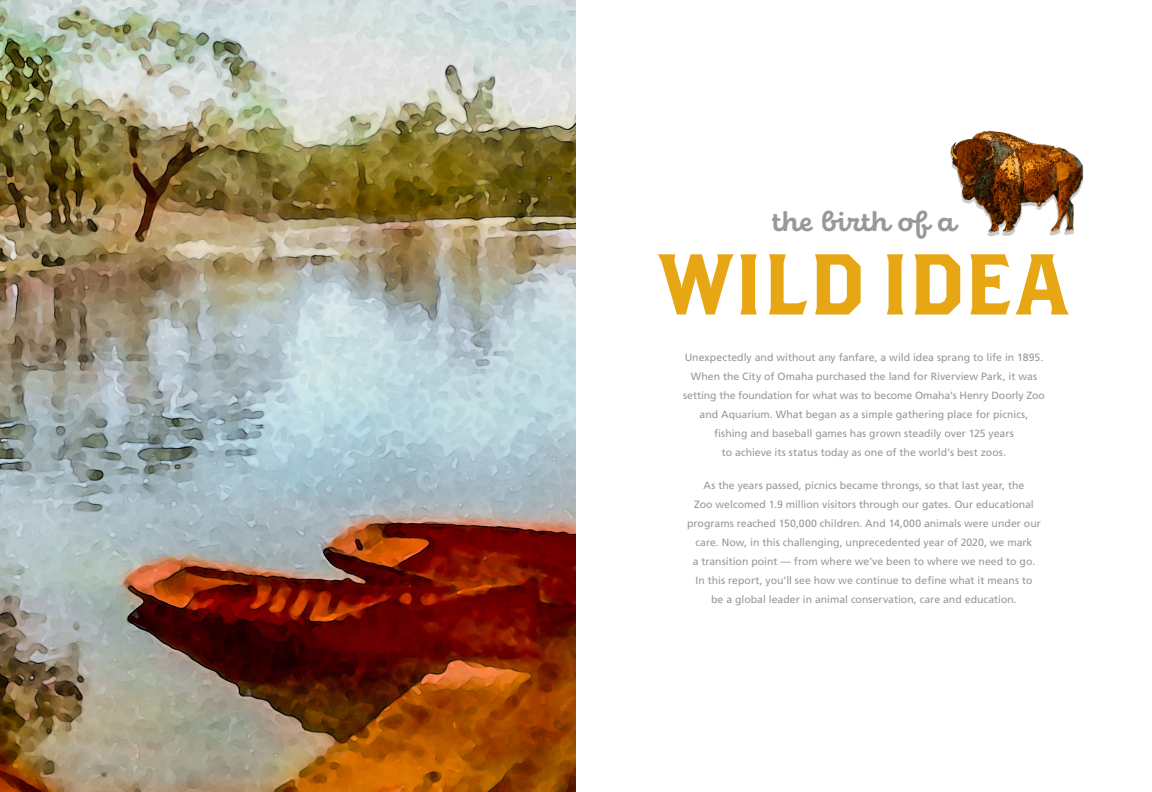
<style>
.page{position:relative;width:1152px;height:792px;background:#fff}
.page>*{position:absolute;margin:0;border:0;box-sizing:border-box;transform-origin:0 0}
.t1{font:86px "Brothers OT";color:#e7a614}
.t2{font:700 29px "Eldwin Script";color:#999899}
.t3{font:10.5px/19px "Frutiger LT";color:#999899;text-align:center}
</style>
<div class="page">
<img style="left:0;top:0;width:576px;height:792px">
<img style="left:950px;top:130px;width:134px;height:107px">
<h2 class="t2" style="left:773px;top:205px;width:184px">the birth of a</h2>
<h1 class="t1" style="left:659px;top:246px;width:411px">WILD IDEA</h1>
<p class="t3" style="left:683px;top:348px;width:363px">Unexpectedly and without any fanfare, a wild idea sprang to life in 1895.<br>When the City of Omaha purchased the land for Riverview Park, it was setting the foundation for what was to become Omaha’s Henry Doorly Zoo and Aquarium. What began as a simple gathering place for picnics, fishing and baseball games has grown steadily over 125 years<br>to achieve its status today as one of the world’s best zoos.</p>
<p class="t3" style="left:687px;top:476px;width:355px">As the years passed, picnics became throngs, so that last year, the<br>Zoo welcomed 1.9 million visitors through our gates. Our educational programs reached 150,000 children. And 14,000 animals were under our care. Now, in this challenging, unprecedented year of 2020, we mark<br>a transition point — from where we’ve been to where we need to go.<br>In this report, you’ll see how we continue to define what it means to<br>be a global leader in animal conservation, care and education.</p>
</div>
